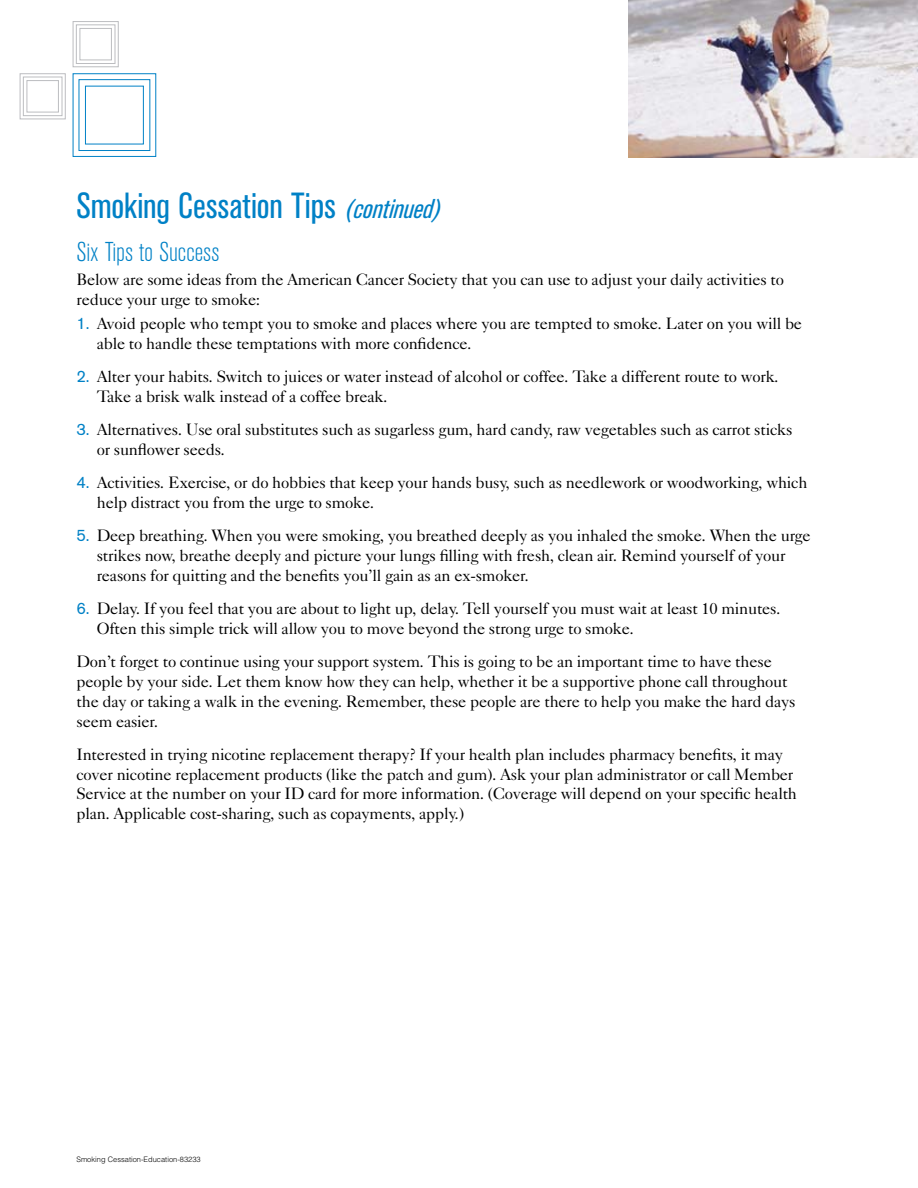
<style>
.page{position:relative;width:918px;height:1188px;background:#fff}
.page>*{position:absolute;margin:0;border:0;box-sizing:border-box;transform-origin:0 0}
.t1{font:condensed 36px "Akzidenz Grotesk BE";color:#0081c6}
.t2{font:300 condensed 27px "Akzidenz Grotesk BE";color:#0081c6}
.t3{font:16.5px/19.8px "Caslon Five Forty";letter-spacing:-.015em;color:#000}
.t4{font:300 7.5px "Helvetica";color:#000}
.s1{font-style:italic;font-size:27px}
.s2{font-family:"Akzidenz Grotesk BE";color:#0081c6}
</style>
<div class="page">
<svg style="left:20px;top:73px;width:46px;height:46px"></svg>
<div style="left:23px;top:77px;width:39px;height:39px;background:linear-gradient(to right,#fff,#fff);border:1px solid #bcbdc0"></div>
<div style="left:27px;top:80px;width:32px;height:32px;background:#fff;border:1px solid #bcbdc0"></div>
<div style="left:73px;top:73px;width:83px;height:84px;background:#fff;border:1px solid #0081c6"></div>
<div style="left:79px;top:79px;width:71px;height:72px;background:#fff;border:1px solid #0081c6"></div>
<div style="left:85px;top:86px;width:59px;height:58px;background:#fff;border:1px solid #0081c6"></div>
<svg style="left:73px;top:21px;width:46px;height:46px"></svg>
<svg style="left:76px;top:24px;width:39px;height:40px"></svg>
<div style="left:80px;top:28px;width:32px;height:32px;background:#fff;border:1px solid #bcbdc0"></div>
<img style="left:628px;top:0;width:290px;height:158px">
<h1 class="t1" style="left:76px;top:185px;width:373px">Smoking Cessation Tips <span class="s1">(continued)</span></h1>
<h2 class="t2" style="left:76px;top:237px;width:144px">Six Tips to Success</h2>
<p class="t3" style="left:76px;top:269px;width:709px">Below are some ideas from the American Cancer Society that you can use to adjust your daily activities to reduce your urge to smoke:</p>
<p class="t3" style="left:97px;top:313px;width:707px;text-indent:-20px"><span class="s2">1.</span> Avoid people who tempt you to smoke and places where you are tempted to smoke. Later on you will be able to handle these temptations with more confidence.</p>
<p class="t3" style="left:97px;top:366px;width:684px;text-indent:-20px"><span class="s2">2.</span> Alter your habits. Switch to juices or water instead of alcohol or coffee. Take a different route to work.<br>Take a brisk walk instead of a coffee break.</p>
<p class="t3" style="left:97px;top:419px;width:697px;text-indent:-20px"><span class="s2">3.</span> Alternatives. Use oral substitutes such as sugarless gum, hard candy, raw vegetables such as carrot sticks or sunflower seeds.</p>
<p class="t3" style="left:97px;top:472px;width:712px;text-indent:-20px"><span class="s2">4.</span> Activities. Exercise, or do hobbies that keep your hands busy, such as needlework or woodworking, which help distract you from the urge to smoke.</p>
<p class="t3" style="left:97px;top:525px;width:716px;text-indent:-20px"><span class="s2">5.</span> Deep breathing. When you were smoking, you breathed deeply as you inhaled the smoke. When the urge strikes now, breathe deeply and picture your lungs filling with fresh, clean air. Remind yourself of your reasons for quitting and the benefits you’ll gain as an ex-smoker.</p>
<p class="t3" style="left:97px;top:598px;width:685px;text-indent:-20px"><span class="s2">6.</span> Delay. If you feel that you are about to light up, delay. Tell yourself you must wait at least 10 minutes.<br>Often this simple trick will allow you to move beyond the strong urge to smoke.</p>
<p class="t3" style="left:76px;top:651px;width:721px">Don’t forget to continue using your support system. This is going to be an important time to have these people by your side. Let them know how they can help, whether it be a supportive phone call throughout the day or taking a walk in the evening. Remember, these people are there to help you make the hard days seem easier.</p>
<p class="t3" style="left:76px;top:744px;width:722px">Interested in trying nicotine replacement therapy? If your health plan includes pharmacy benefits, it may cover nicotine replacement products (like the patch and gum). Ask your plan administrator or call Member Service at the number on your ID card for more information. (Coverage will depend on your specific health plan. Applicable cost-sharing, such as copayments, apply.)</p>
<p class="t4" style="left:76px;top:1155px;width:126px">Smoking Cessation-Education-83233</p>
</div>
